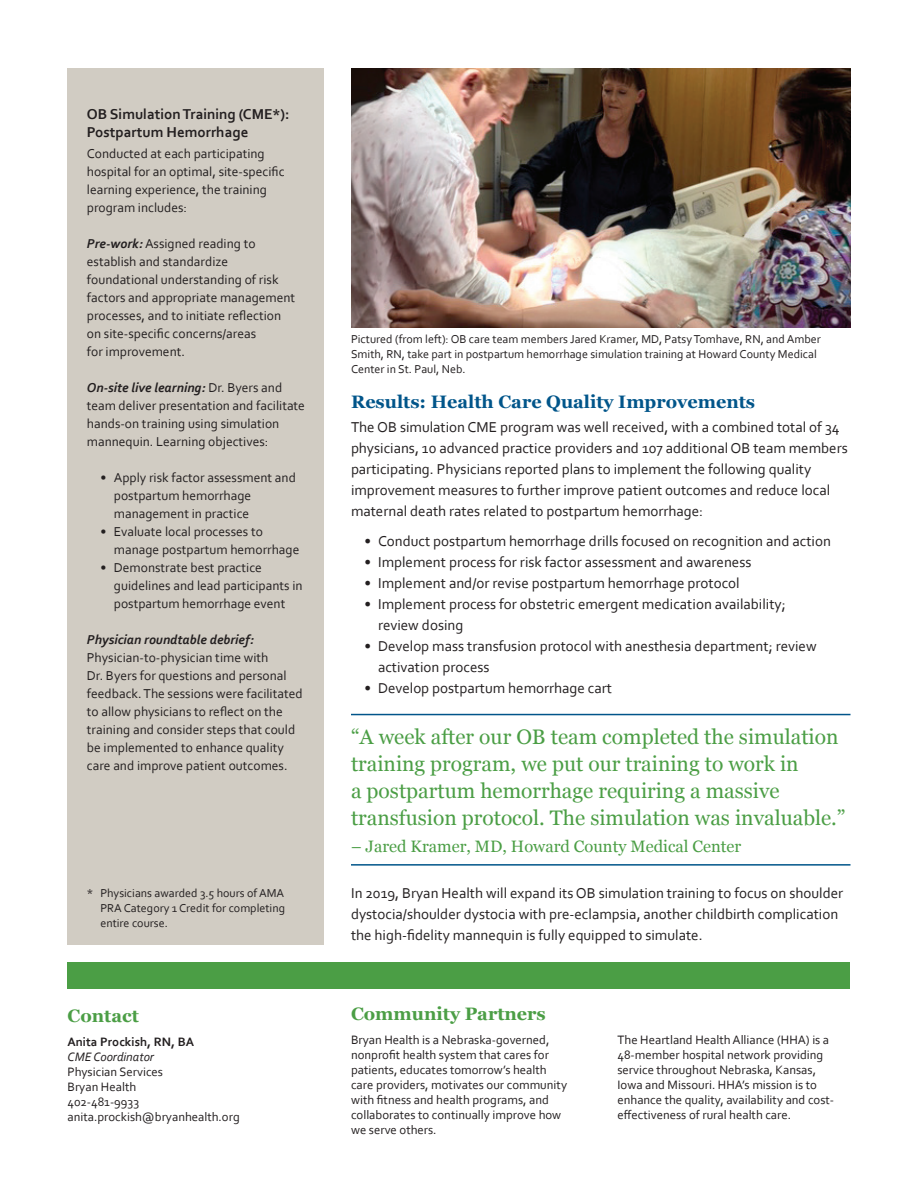
<style>
.page{position:relative;width:918px;height:1188px;background:#fff}
.page>*{position:absolute;margin:0;border:0;box-sizing:border-box;transform-origin:0 0}
.t1{font:21px/27px "Georgia";color:#4b9e45}
.t2{font:700 18px "Georgia";color:#01558a}
.t3{font:700 18px "Georgia";color:#4b9e45}
.t4{font:16.5px "Georgia";color:#4b9e45}
.t5{font:15px/21px "Corbel";color:#231f20}
.t6{font:700 15px/18px "Corbel";color:#231f20}
.t7{font:13.5px/18px "Corbel";color:#231f20}
.t8{font:italic 700 13.5px "Corbel";color:#231f20}
.t9{font:12.75px/15px "Corbel";color:#231f20}
.t10{font:700 12.75px "Corbel";color:#231f20}
.t11{font:italic 12.75px "Corbel";color:#231f20}
.t12{font:12px/15px "Corbel";color:#231f20;text-align:justify}
.s1{font-weight:700;font-style:italic}
</style>
<div class="page">
<div style="left:68px;top:68px;width:256px;height:877px;background:#d1ccc3"></div>
<hr style="left:351px;top:714px;width:499px;height:1px;background:#01558a">
<hr style="left:351px;top:864px;width:499px;height:2px;background:#01558a">
<div style="left:68px;top:962px;width:782px;height:27px;background:#4b9e45"></div>
<img style="left:351px;top:68px;width:499px;height:259px">
<p class="t6" style="left:87px;top:105px;width:204px">OB Simulation Training (CME*):<br>Postpartum Hemorrhage</p>
<p class="t7" style="left:87px;top:144px;width:199px">Conducted at each participating hospital for an optimal, site-specific learning experience, the training program includes:</p>
<p class="t7" style="left:87px;top:234px;width:210px"><span class="s1">Pre-work:</span> Assigned reading to establish and standardize foundational understanding of risk factors and appropriate management processes, and to initiate reflection on site-specific concerns/areas<br>for improvement.</p>
<p class="t7" style="left:87px;top:378px;width:220px"><span class="s1">On-site live learning:</span> Dr. Byers and team deliver presentation and facilitate hands-on training using simulation mannequin. Learning objectives:</p>
<p class="t7" style="left:114px;top:468px;width:184px;text-indent:-14px">• Apply risk factor assessment and postpartum hemorrhage management in practice</p>
<p class="t7" style="left:114px;top:522px;width:187px;text-indent:-14px">• Evaluate local processes to manage postpartum hemorrhage</p>
<p class="t7" style="left:114px;top:558px;width:190px;text-indent:-14px">• Demonstrate best practice guidelines and lead participants in postpartum hemorrhage event</p>
<p class="t8" style="left:87px;top:631px;width:169px">Physician roundtable debrief:</p>
<p class="t7" style="left:87px;top:648px;width:217px">Physician-to-physician time with<br>Dr. Byers for questions and personal feedback. The sessions were facilitated to allow physicians to reflect on the training and consider steps that could be implemented to enhance quality care and improve patient outcomes.</p>
<p class="t12" style="left:100px;top:885px;width:186px;text-indent:-14px">* Physicians awarded 3.5 hours of AMA PRA Category 1 Credit for completing entire course.</p>
<p class="t3" style="left:68px;top:1003px;width:73px">Contact</p>
<p class="t10" style="left:68px;top:1034px;width:128px">Anita Prockish, RN, BA</p>
<p class="t11" style="left:68px;top:1049px;width:88px">CME Coordinator</p>
<p class="t9" style="left:68px;top:1064px;width:174px">Physician Services<br>Bryan Health<br>402-481-9933 anita.prockish@bryanhealth.org</p>
<p class="t12" style="left:351px;top:331px;width:471px;text-align:left">Pictured (from left): OB care team members Jared Kramer, MD, Patsy Tomhave, RN, and Amber<br>Smith, RN, take part in postpartum hemorrhage simulation training at Howard County Medical<br>Center in St. Paul, Neb.</p>
<p class="t2" style="left:351px;top:388px;width:406px">Results: Health Care Quality Improvements</p>
<p class="t5" style="left:351px;top:416px;width:498px">The OB simulation CME program was well received, with a combined total of 34 physicians, 10 advanced practice providers and 107 additional OB team members participating. Physicians reported plans to implement the following quality improvement measures to further improve patient outcomes and reduce local maternal death rates related to postpartum hemorrhage:</p>
<p class="t5" style="left:364px;top:530px;width:468px">• Conduct postpartum hemorrhage drills focused on recognition and action</p>
<p class="t5" style="left:364px;top:551px;width:389px">• Implement process for risk factor assessment and awareness</p>
<p class="t5" style="left:364px;top:572px;width:377px">• Implement and/or revise postpartum hemorrhage protocol</p>
<p class="t5" style="left:378px;top:593px;width:409px;text-indent:-14px">• Implement process for obstetric emergent medication availability; review dosing</p>
<p class="t5" style="left:378px;top:635px;width:440px;text-indent:-14px">• Develop mass transfusion protocol with anesthesia department; review activation process</p>
<p class="t5" style="left:364px;top:677px;width:249px">• Develop postpartum hemorrhage cart</p>
<h1 class="t1" style="left:351px;top:722px;width:496px">“A week after our OB team completed the simulation training program, we put our training to work in<br>a postpartum hemorrhage requiring a massive transfusion protocol. The simulation was invaluable.”</h1>
<p class="t4" style="left:351px;top:834px;width:392px">– Jared Kramer, MD, Howard County Medical Center</p>
<p class="t5" style="left:351px;top:882px;width:494px">In 2019, Bryan Health will expand its OB simulation training to focus on shoulder dystocia/shoulder dystocia with pre-eclampsia, another childbirth complication the high-fidelity mannequin is fully equipped to simulate.</p>
<p class="t3" style="left:351px;top:1000px;width:196px">Community Partners</p>
<p class="t9" style="left:351px;top:1032px;width:218px">Bryan Health is a Nebraska-governed, nonprofit health system that cares for patients, educates tomorrow’s health care providers, motivates our community with fitness and health programs, and collaborates to continually improve how we serve others.</p>
<p class="t9" style="left:617px;top:1032px;width:218px">The Heartland Health Alliance (HHA) is a 48-member hospital network providing service throughout Nebraska, Kansas, Iowa and Missouri. HHA’s mission is to enhance the quality, availability and cost&shy;effectiveness of rural health care.</p>
</div>
